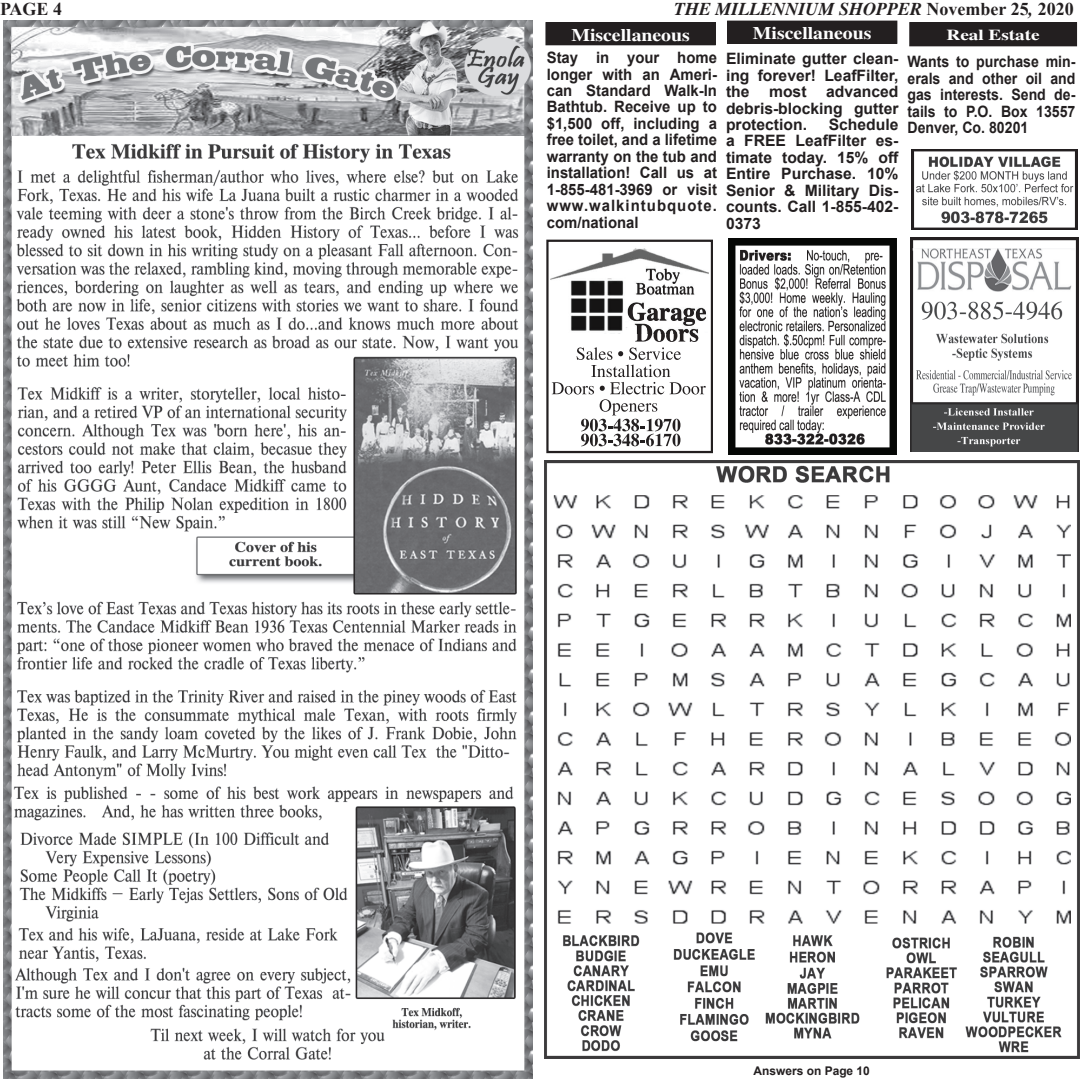
<style>
.page{position:relative;width:1080px;height:1080px;background:#fff}
.page>*{position:absolute;margin:0;border:0;box-sizing:border-box;transform-origin:0 0}
.t1{font:italic 700 18px "Times New Roman";color:#231f20}
.t2{font:700 18px "Times New Roman";color:#231f20}
.Line_Ads{font:700 17.85px "Times";color:#fff;scale:1.11 1}
.Line_Ads-2{font:700 15.75px/16.5px "Arial";color:#231f20;text-align:justify;scale:.95 1}
.Line_Ads-3{font:700 15.75px/16.5px "Arial";color:#231f20;text-align:justify}
.Line_Ads-4{font:700 15.75px/16.5px "Arial";color:#231f20;text-align:justify;scale:.9 1}
.Line_Ads-5{font:700 15.3px "Times";color:#fff;scale:1.25 1}
.Line_Ads-6{font:700 12px "Arial";color:#231f20}
.s1{font-style:normal}
</style>
<div class="page">
<img style="left:3px;top:21px;width:529px;height:1058px">
<img style="left:910px;top:237px;width:169px;height:215px">
<div style="left:910px;top:23px;width:167px;height:23px;background:#231f20"></div>
<div style="left:909px;top:22px;width:168px;height:24px;border:1px solid #231f20"></div>
<img style="left:912px;top:149px;width:166px;height:80px">
<div style="left:546px;top:23px;width:169px;height:22px;background:#231f20"></div>
<div style="left:546px;top:22px;width:169px;height:23px;border:1px solid #231f20"></div>
<div style="left:728px;top:21px;width:169px;height:22px;background:#231f20"></div>
<div style="left:727px;top:21px;width:170px;height:23px;border:1px solid #231f20"></div>
<div style="left:546px;top:240px;width:167px;height:213px;border:2px solid #231f20"></div>
<img style="left:550px;top:248px;width:159px;height:55px">
<svg style="left:636px;top:269px;width:58px;height:26px"></svg>
<svg style="left:552px;top:303px;width:154px;height:143px"></svg>
<img style="left:728px;top:238px;width:169px;height:216px">
<img style="left:544px;top:461px;width:536px;height:598px">
<p class="t2" style="left:0;top:-4px;width:64px">PAGE 4</p>
<p class="t1" style="left:674px;top:-2px;width:401px">THE MILLENNIUM SHOPPER <span class="s1">November 25</span>, <span class="s1">2020</span></p>
<p class="Line_Ads" style="left:571px;top:24px;width:108px">Miscellaneous</p>
<p class="Line_Ads" style="left:753px;top:23px;width:108px">Miscellaneous</p>
<p class="Line_Ads-5" style="left:947px;top:26px;width:76px">Real Estate</p>
<p class="Line_Ads-2" style="left:547px;top:50px;width:181px">Stay in your home longer with an Ameri&shy;can Standard Walk-In Bathtub. Receive up to $1,500 off, including a free toilet, and a lifetime warranty on the tub and installation! Call us at 1-855-481-3969 or visit www.walkintubquote. com/national</p>
<p class="Line_Ads-3" style="left:726px;top:51px;width:174px">Eliminate gutter clean&shy;ing forever! LeafFilter, the most advanced debris-blocking gutter protection.</p>
<p class="Line_Ads-3" style="left:726px;top:117px;width:174px;text-indent:103px">Schedule a FREE LeafFilter es&shy;timate today. 15% off Entire Purchase. 10% Senior &amp; Military Dis&shy;counts. Call 1-855-402- 0373</p>
<p class="Line_Ads-4" style="left:908px;top:54px;width:188px">Wants to purchase min&shy;erals and other oil and gas interests. Send de&shy;tails to P.O. Box 13557<br>Denver, Co. 80201</p>
<p class="Line_Ads-6" style="left:754px;top:1063px;width:118px">Answers on Page 10</p>
</div>
